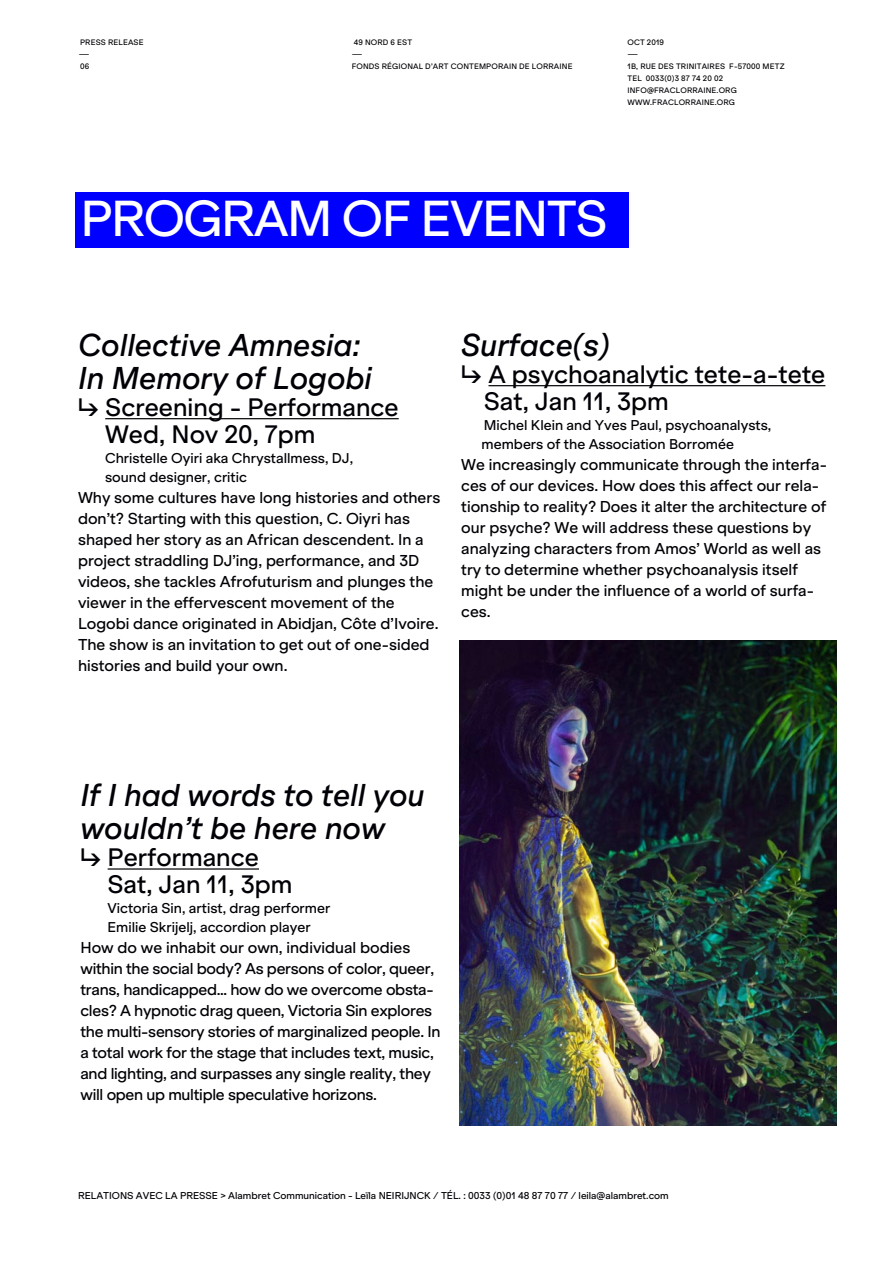
<style>
.page{position:relative;width:893px;height:1263px;background:#fff}
.page>*{position:absolute;margin:0;border:0;box-sizing:border-box;transform-origin:0 0}
.t1{font:500 48px "Klarheit Grotesk";letter-spacing:-.03em;color:#fff}
.t2{font:italic 500 30px/33px "Klarheit Grotesk";color:#000006}
.t3{font:500 24px/27px "Klarheit Grotesk";color:#000006}
.t4{font:500 15px/21px "Klarheit Grotesk";color:#000006}
.t5{font:500 15px/21px "Klarheit Grotesk";letter-spacing:-.02em;color:#000006}
.t6{font:500 13.5px/19.5px "Klarheit Grotesk";color:#000006}
.t7{font:500 9.45px "Klarheit Grotesk";color:#000006}
.t8{font:500 7.5px/12px "Klarheit Grotesk";letter-spacing:.02em;color:#000006}
</style>
<div class="page">
<div style="left:75px;top:192px;width:553px;height:56px;background:#00f"></div>
<img style="left:460px;top:640px;width:377px;height:485px">
<hr style="left:105px;top:418px;width:294px;height:1px;background:#000006">
<hr style="left:488px;top:385px;width:337px;height:1px;background:#000006">
<hr style="left:108px;top:868px;width:151px;height:2px;background:#000006">
<p class="t8" style="left:79px;top:37px;width:66px">PRESS RELEASE ―<br>06</p>
<p class="t8" style="left:352px;top:37px;width:222px">49 NORD 6 EST<br>―<br>FONDS RÉGIONAL D’ART CONTEMPORAIN DE LORRAINE</p>
<p class="t8" style="left:627px;top:37px;width:159px">OCT 2019<br>―<br>1B, RUE DES TRINITAIRES F-57000 METZ<br>TEL 0033(0)3 87 74 20 02<br>INFO@FRACLORRAINE.ORG<br>WWW.FRACLORRAINE.ORG</p>
<h1 class="t1" style="left:80px;top:201px;width:529px">PROGRAM OF EVENTS</h1>
<h2 class="t2" style="left:78px;top:332px;width:295px">Collective Amnesia:<br>In Memory of Logobi</h2>
<h3 class="t3" style="left:105px;top:397px;width:295px;text-indent:-27px">↳ Screening - Performance<br>Wed, Nov 20, 7pm</h3>
<p class="t6" style="left:105px;top:449px;width:250px">Christelle Oyiri aka Chrystallmess, DJ, sound designer, critic</p>
<p class="t4" style="left:78px;top:489px;width:364px">Why some cultures have long histories and others don’t? Starting with this question, C. Oiyri has shaped her story as an African descendent. In a project straddling DJ’ing, performance, and 3D videos, she tackles Afrofuturism and plunges the viewer in the effervescent movement of the Logobi dance originated in Abidjan, Côte d’Ivoire.<br>The show is an invitation to get out of one-sided histories and build your own.</p>
<h2 class="t2" style="left:461px;top:332px;width:150px">Surface(s)</h2>
<h3 class="t3" style="left:484px;top:364px;width:343px;text-indent:-23px">↳ A psychoanalytic tete-a-tete<br>Sat, Jan 11, 3pm</h3>
<p class="t6" style="left:482px;top:416px;width:291px">Michel Klein and Yves Paul, psychoanalysts, members of the Association Borromée</p>
<p class="t4" style="left:461px;top:456px;width:367px">We increasingly communicate through the interfa&shy;ces of our devices. How does this affect our rela&shy;tionship to reality? Does it alter the architecture of our psyche? We will address these questions by analyzing characters from Amos’ World as well as try to determine whether psychoanalysis itself might be under the influence of a world of surfa&shy;ces.</p>
<h2 class="t2" style="left:80px;top:782px;width:346px">If I had words to tell you wouldn’t be here now</h2>
<h3 class="t3" style="left:108px;top:847px;width:186px;text-indent:-27px">↳ Performance<br>Sat, Jan 11, 3pm</h3>
<p class="t6" style="left:108px;top:900px;width:224px">Victoria Sin, artist, drag performer<br>Emilie Skrijelj, accordion player</p>
<p class="t5" style="left:80px;top:939px;width:362px">How do we inhabit our own, individual bodies within the social body? As persons of color, queer, trans, handicapped… how do we overcome obsta&shy;cles? A hypnotic drag queen, Victoria Sin explores the multi-sensory stories of marginalized people. In a total work for the stage that includes text, music, and lighting, and surpasses any single reality, they will open up multiple speculative horizons.</p>
<p class="t7" style="left:78px;top:1192px;width:592px">RELATIONS AVEC LA PRESSE &gt; Alambret Communication - Leïla NEIRIJNCK / TÉL. : 0033 (0)01 48 87 70 77 / leila@alambret.com</p>
</div>
